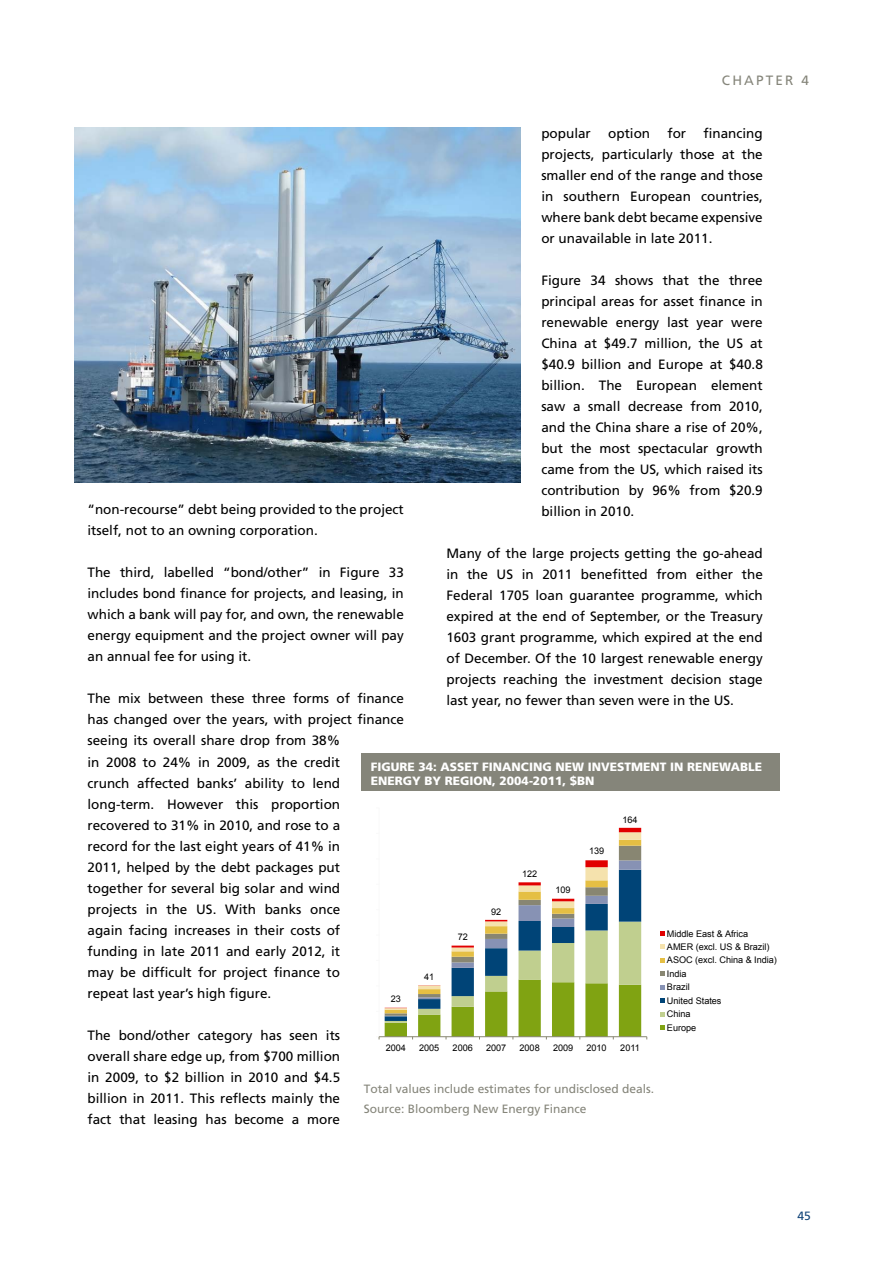
<style>
.page{position:relative;width:893px;height:1263px;background:#fff}
.page>*{position:absolute;margin:0;border:0;box-sizing:border-box;transform-origin:0 0}
.t1{font:13.5px/21px "Frutiger";color:#000;text-align:justify}
.t2{font:13.5px "Frutiger";color:#85857a}
.t3{font:12px/20.2px "Frutiger";color:#85857a}
.t4{font:900 12px/14.4px "Frutiger";color:#fff}
.t5{font:12px "Frutiger";color:#13467a}
.t6{font:9.15px/13.5px "Arial";letter-spacing:-.005em;color:#000}
</style>
<div class="page">
<img style="left:74px;top:128px;width:446px;height:355px">
<div style="left:361px;top:754px;width:419px;height:37px;background:#85857a"></div>
<svg style="left:618px;top:828px;width:23px;height:12px"></svg>
<hr style="left:379px;top:808px;width:1px;height:229px;background:#f9f9f9">
<hr style="left:379px;top:1036px;width:268px;height:1px;background:#888672">
<svg style="left:378px;top:840px;width:263px;height:199px"></svg>
<svg style="left:660px;top:931px;width:5px;height:5px"></svg>
<svg style="left:660px;top:944px;width:5px;height:5px"></svg>
<svg style="left:660px;top:958px;width:5px;height:5px"></svg>
<svg style="left:660px;top:971px;width:5px;height:5px"></svg>
<svg style="left:660px;top:985px;width:5px;height:4px"></svg>
<svg style="left:660px;top:998px;width:5px;height:5px"></svg>
<svg style="left:660px;top:1012px;width:5px;height:4px"></svg>
<svg style="left:660px;top:1025px;width:5px;height:5px"></svg>
<p class="t2" style="left:722px;top:72px;width:89px">ch apt er 4</p>
<p class="t1" style="left:541px;top:123px;width:223px;text-indent:162px">financing projects, particularly those at the smaller end of the range and those in southern E uropean countries, where bank debt became expensive or unavailable in late 2011.</p>
<p class="t1" style="left:541px;top:270px;width:223px">Figure 34 shows that the three principal areas for asset finance in renewable energy last year were China at $49.7 million, the US at $40.9 billion and Europe at $40.8 billion. The European element saw a small decrease from 2010, and the China share a rise of 20%, but the most spectacular growth came from the US, which raised its contribution by 96% from $20.9 billion in 2010.</p>
<p class="t1" style="left:446px;top:543px;width:318px">Many of the large projects getting the go-ahead in the US in 2011 benefitted from either the Federal 1705 loan guarantee programme, which expired at the end of September, or the Treasury 1603 grant programme, which expired at the end of December. Of the 10 largest renewable energy projects reaching the investment decision stage last year, no fewer than seven were in the US.</p>
<p class="t1" style="left:541px;top:123px;width:51px">popular</p>
<p class="t1" style="left:608px;top:123px;width:43px">option</p>
<p class="t1" style="left:667px;top:123px;width:20px">for</p>
<p class="t1" style="left:88px;top:499px;width:318px">“non-recourse” debt being provided to the project itself, not to an owning corporation.</p>
<p class="t1" style="left:88px;top:562px;width:318px">The third, labelled “bond/other” in Figure 33 includes bond finance for projects, and leasing, in which a bank will pay for, and own, the renewable energy equipment and the project owner will pay an annual fee for using it.</p>
<p class="t1" style="left:88px;top:688px;width:318px;text-align:left">The mix between these three forms of finance has changed over the years, with project finance seeing its overall share drop from 38%<br>in 2008 to 24% in 2009, as the credit<br>crunch affected banks’ ability to lend long-term. However this proportion recovered to 31% in 2010, and rose to a<br>record for the last eight years of 41% in<br>2011, helped by the debt packages put<br>together for several big solar and wind<br>projects in the US. With banks once<br>again facing increases in their costs of<br>funding in late 2011 and early 2012, it<br>may be difficult for project finance to<br>repeat last year’s high figure.</p>
<p class="t1" style="left:88px;top:1024px;width:254px">The bond/other category has seen its overall share edge up, from $700 million in 2009, to $2 billion in 2010 and $4.5 billion in 2011. This reflects mainly the fact that leasing has become a more</p>
<p class="t4" style="left:371px;top:759px;width:393px">FIGURE 34: ASSET FINANCING NEW INVESTMENT IN RENEWABLE<br>ENERGY BY REGION, 2004-2011, $BN</p>
<p class="t6" style="left:622px;top:813px;width:17px">164</p>
<p class="t6" style="left:589px;top:844px;width:17px">139</p>
<p class="t6" style="left:522px;top:867px;width:17px">122</p>
<p class="t6" style="left:556px;top:883px;width:17px">109</p>
<p class="t6" style="left:491px;top:905px;width:12px">92</p>
<p class="t6" style="left:667px;top:927px;width:112px">Middle East &amp; Africa<br>AMER (excl. US &amp; Brazil)<br>ASOC (excl. China &amp; India)<br>India<br>Brazil<br>United States<br>China<br>Europe</p>
<p class="t6" style="left:458px;top:930px;width:12px">72</p>
<p class="t6" style="left:424px;top:970px;width:12px">41</p>
<p class="t6" style="left:391px;top:992px;width:12px">23</p>
<p class="t6" style="left:386px;top:1041px;width:22px">2004</p>
<p class="t6" style="left:419px;top:1041px;width:22px">2005</p>
<p class="t6" style="left:453px;top:1041px;width:22px">2006</p>
<p class="t6" style="left:486px;top:1041px;width:22px">2007</p>
<p class="t6" style="left:520px;top:1041px;width:22px">2008</p>
<p class="t6" style="left:553px;top:1041px;width:22px">2009</p>
<p class="t6" style="left:586px;top:1041px;width:22px">2010</p>
<p class="t6" style="left:620px;top:1041px;width:21px">2011</p>
<p class="t3" style="left:364px;top:1078px;width:292px">Total values include estimates for undisclosed deals.<br>Source: B loomberg New Energy Finance</p>
<p class="t5" style="left:798px;top:1208px;width:15px">45</p>
</div>
